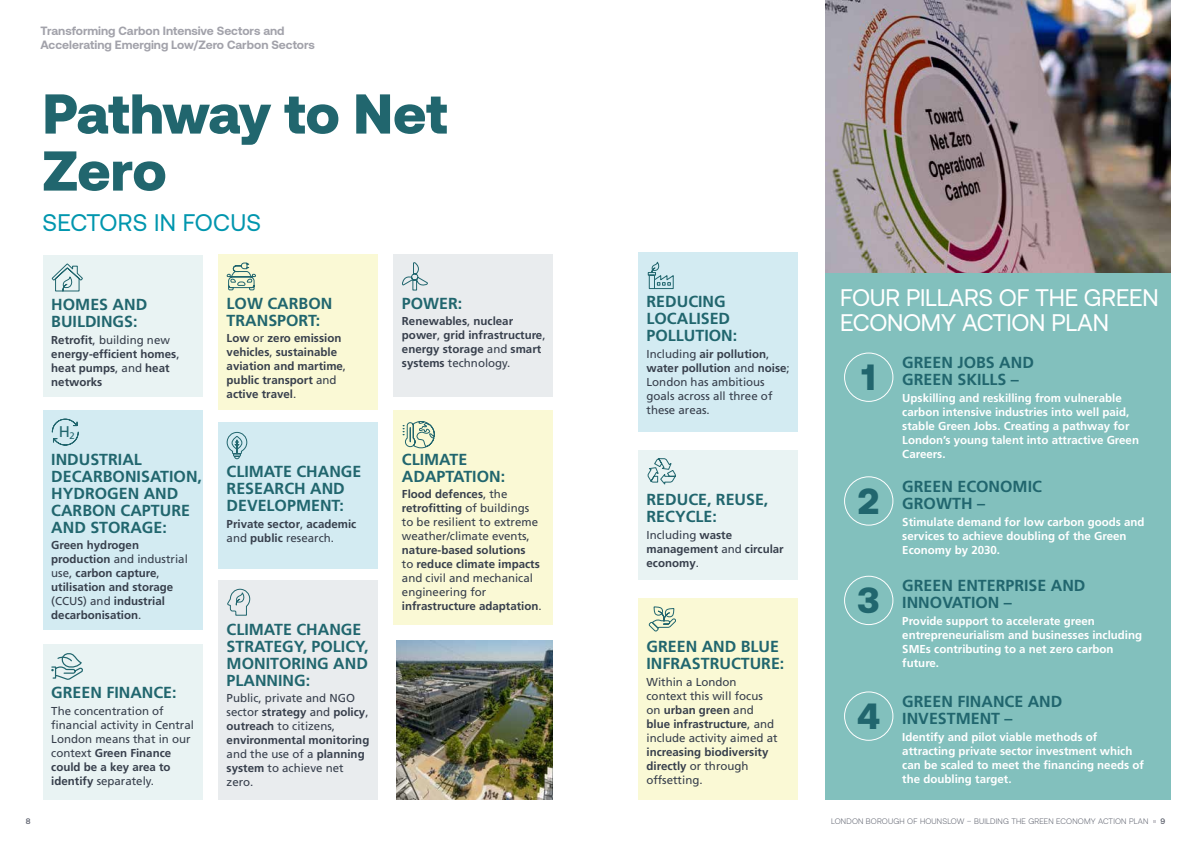
<style>
.page{position:relative;width:1191px;height:842px;background:#fff}
.page>*{position:absolute;margin:0;border:0;box-sizing:border-box;transform-origin:0 0}
.t1{font:900 56px/57px "Aeonik";letter-spacing:-.01em;color:#21666e}
.t2{font:900 36.4px "Aeonik";color:#21666e}
.t3{font:24px/25px "Aeonik";letter-spacing:-.01em;color:#fff}
.t4{font:24px "Aeonik";letter-spacing:.01em;color:#0096ae}
.t5{font:700 16px/17px "Frutiger LT Std";color:#21666e}
.t6{font:15.5px "Frutiger LT Std";color:#21666e}
.t7{font:700 12px/14.4px "Aeonik";color:#a2a2aa}
.t8{font:700 11.5px/14px "Frutiger LT Std";color:#373f4c}
.t9{font:11.5px/14px "Frutiger LT Std";color:#373f4c}
.t10{font:700 11.5px/14px "Frutiger LT Std";color:#fff}
.t11{font:300 8px "Aeonik";letter-spacing:.02em;color:#565a67}
.t12{font:500 8px "Aeonik";color:#565a67}
.s1{font-weight:400}
.s2{font-weight:700}
</style>
<div class="page">
<div style="left:825px;top:0;width:345px;height:799px;background:#82c0bd"></div>
<div style="left:43px;top:255px;width:159px;height:142px;background:#e9f3f3"></div>
<div style="left:43px;top:410px;width:159px;height:219px;background:#d3ebf2"></div>
<div style="left:218px;top:254px;width:160px;height:156px;background:#faf9d5"></div>
<div style="left:43px;top:644px;width:159px;height:155px;background:#e9f3f3"></div>
<div style="left:218px;top:580px;width:160px;height:219px;background:#e9ecee"></div>
<div style="left:218px;top:422px;width:160px;height:146px;background:#d3ebf2"></div>
<div style="left:393px;top:410px;width:160px;height:215px;background:#faf9d5"></div>
<div style="left:638px;top:253px;width:160px;height:179px;background:#d3ebf2"></div>
<div style="left:638px;top:450px;width:160px;height:129px;background:#e9f3f3"></div>
<div style="left:638px;top:598px;width:160px;height:201px;background:#faf9d5"></div>
<div style="left:393px;top:254px;width:160px;height:143px;background:#e9ecee"></div>
<svg style="left:51px;top:263px;width:32px;height:29px"></svg>
<svg style="left:226px;top:262px;width:30px;height:29px"></svg>
<svg style="left:402px;top:262px;width:26px;height:29px"></svg>
<svg style="left:51px;top:418px;width:28px;height:28px"></svg>
<svg style="left:227px;top:588px;width:24px;height:28px"></svg>
<svg style="left:226px;top:431px;width:22px;height:29px"></svg>
<svg style="left:402px;top:421px;width:33px;height:28px"></svg>
<img style="left:396px;top:640px;width:157px;height:159px">
<svg style="left:647px;top:262px;width:27px;height:28px"></svg>
<svg style="left:647px;top:458px;width:29px;height:27px"></svg>
<svg style="left:648px;top:606px;width:28px;height:26px"></svg>
<div style="left:844px;top:352px;width:49px;height:50px;border:1px solid #fff;border-radius:50%"></div>
<div style="left:844px;top:476px;width:49px;height:50px;border:1px solid #fff;border-radius:50%"></div>
<div style="left:844px;top:576px;width:49px;height:49px;border:1px solid #fff;border-radius:50%"></div>
<div style="left:844px;top:691px;width:49px;height:50px;border:1px solid #fff;border-radius:50%"></div>
<img style="left:825px;top:0;width:345px;height:273px">
<svg style="left:51px;top:653px;width:32px;height:27px"></svg>
<p class="t7" style="left:41px;top:23px;width:276px">Transforming Carbon Intensive Sectors and<br>Accelerating Emerging Low/Zero Carbon Sectors</p>
<h1 class="t1" style="left:42px;top:85px;width:407px">Pathway to Net<br>Zero</h1>
<h3 class="t4" style="left:43px;top:209px;width:220px">SECTORS IN FOCUS</h3>
<h3 class="t5" style="left:51px;top:296px;width:98px">HOMES AND<br>BUILDINGS:</h3>
<p class="t8" style="left:51px;top:333px;width:130px">Retrofit<span class="s1">, building new </span>energy-efficient homes<span class="s1">, </span>heat pumps<span class="s1">, and</span> heat networks</p>
<h3 class="t6" style="left:59px;top:422px;width:18px">H<sub>2</sub></h3>
<h3 class="t5" style="left:51px;top:450px;width:152px">INDUSTRIAL<br>DECARBONISATION,<br>HYDROGEN AND<br>CARBON CAPTURE<br>AND STORAGE:</h3>
<p class="t8" style="left:51px;top:538px;width:138px">Green hydrogen production <span class="s1">and industrial use,</span> carbon capture<span class="s1">, </span>utilisation and storage <span class="s1">(CCUS) and</span> industrial decarbonisation<span class="s1">.</span></p>
<h3 class="t5" style="left:51px;top:684px;width:127px">GREEN FINANCE:</h3>
<p class="t9" style="left:51px;top:704px;width:144px">The concentration of financial activity in Central<br>London means that in our context <span class="s2">Green Finance could be a key area to identify</span> separately.</p>
<h3 class="t5" style="left:227px;top:295px;width:107px">LOW CARBON<br>TRANSPORT:</h3>
<p class="t8" style="left:227px;top:331px;width:121px">Low <span class="s1">or</span> zero emission vehicles<span class="s1">,</span> sustainable aviation and martime<span class="s1">, </span>public transport <span class="s1">and </span>active travel<span class="s1">.</span></p>
<h3 class="t5" style="left:227px;top:463px;width:136px">CLIMATE CHANGE<br>RESEARCH AND<br>DEVELOPMENT:</h3>
<p class="t8" style="left:227px;top:517px;width:131px">Private sector<span class="s1">,</span> academic <span class="s1">and</span> public <span class="s1">research.</span></p>
<h3 class="t5" style="left:227px;top:621px;width:143px">CLIMATE CHANGE<br>STRATEGY, POLICY,<br>MONITORING AND<br>PLANNING:</h3>
<p class="t9" style="left:227px;top:691px;width:144px">Public, private and NGO sector <span class="s2">strategy</span> and <span class="s2">policy</span>, <span class="s2">outreach</span> to citizens, <span class="s2">environmental monitoring </span>and the use of a <span class="s2">planning system</span> to achieve net zero.</p>
<h3 class="t5" style="left:402px;top:295px;width:62px">POWER:</h3>
<p class="t8" style="left:402px;top:314px;width:145px">Renewables<span class="s1">,</span> nuclear power<span class="s1">,</span> grid infrastructure<span class="s1">, </span>energy storage <span class="s1">and</span> smart systems <span class="s1">technology.</span></p>
<h3 class="t5" style="left:402px;top:450px;width:105px">CLIMATE<br>ADAPTATION:</h3>
<p class="t9" style="left:402px;top:487px;width:138px"><span class="s2">Flood defences</span>, the <span class="s2">retrofitting</span> of buildings to be resilient to extreme weather/climate events,</p>
<p class="t8" style="left:402px;top:543px;width:141px">nature-based solutions<br><span class="s1">to</span> reduce climate impacts <span class="s1">and civil and mechanical engineering for </span>infrastructure adaptation<span class="s1">.</span></p>
<h3 class="t5" style="left:646px;top:293px;width:92px">REDUCING<br>LOCALISED<br>POLLUTION:</h3>
<p class="t9" style="left:646px;top:347px;width:145px">Including <span class="s2">air pollution</span>, <span class="s2">water pollution</span> and <span class="s2">noise</span>;<br>London has ambitious goals across all three of these areas.</p>
<h3 class="t5" style="left:646px;top:491px;width:123px">REDUCE, REUSE,<br>RECYCLE:</h3>
<p class="t8" style="left:646px;top:528px;width:139px"><span class="s1">Including</span> waste management <span class="s1">and</span> circular economy<span class="s1">.</span></p>
<h3 class="t5" style="left:646px;top:638px;width:139px">GREEN AND BLUE<br>INFRASTRUCTURE:</h3>
<p class="t9" style="left:646px;top:675px;width:133px">Within a London context this will focus on <span class="s2">urban green</span> and <span class="s2">blue infrastructure</span>, and include activity aimed at</p>
<p class="t8" style="left:646px;top:745px;width:123px">increasing biodiversity directly <span class="s1">or through offsetting.</span></p>
<h3 class="t3" style="left:840px;top:285px;width:320px">FOUR PILLARS OF THE GREEN<br>ECONOMY ACTION PLAN</h3>
<h3 class="t5" style="left:902px;top:354px;width:133px">GREEN JOBS AND<br>GREEN SKILLS –</h3>
<p class="t10" style="left:902px;top:391px;width:238px">Upskilling and reskilling from vulnerable carbon intensive industries into well paid, stable Green Jobs. Creating a pathway for London’s young talent into attractive Green Careers.</p>
<h3 class="t5" style="left:902px;top:478px;width:141px">GREEN ECONOMIC<br>GROWTH –</h3>
<p class="t10" style="left:902px;top:515px;width:244px">Stimulate demand for low carbon goods and services to achieve doubling of the Green<br>Economy by 2030.</p>
<h3 class="t5" style="left:902px;top:577px;width:185px">GREEN ENTERPRISE AND<br>INNOVATION –</h3>
<p class="t10" style="left:902px;top:614px;width:241px">Provide support to accelerate green entrepreneurialism and businesses including<br>SMEs contributing to a net zero carbon future.</p>
<h3 class="t5" style="left:902px;top:693px;width:162px">GREEN FINANCE AND<br>INVESTMENT –</h3>
<p class="t10" style="left:902px;top:730px;width:243px">Identify and pilot viable methods of attracting private sector investment which can be scaled to meet the financing needs of the doubling target.</p>
<h2 class="t2" style="left:861px;top:356px;width:16px">1</h2>
<h2 class="t2" style="left:858px;top:480px;width:23px">2</h2>
<h2 class="t2" style="left:858px;top:579px;width:23px">3</h2>
<h2 class="t2" style="left:857px;top:695px;width:24px">4</h2>
<p class="t12" style="left:26px;top:817px;width:6px">8</p>
<p class="t11" style="left:831px;top:817px;width:319px">LONDON BOROUGH OF HOUNSLOW – BUILDING THE GREEN ECONOMY ACTION PLAN</p>
<p class="t12" style="left:1160px;top:817px;width:6px">9</p>
</div>
